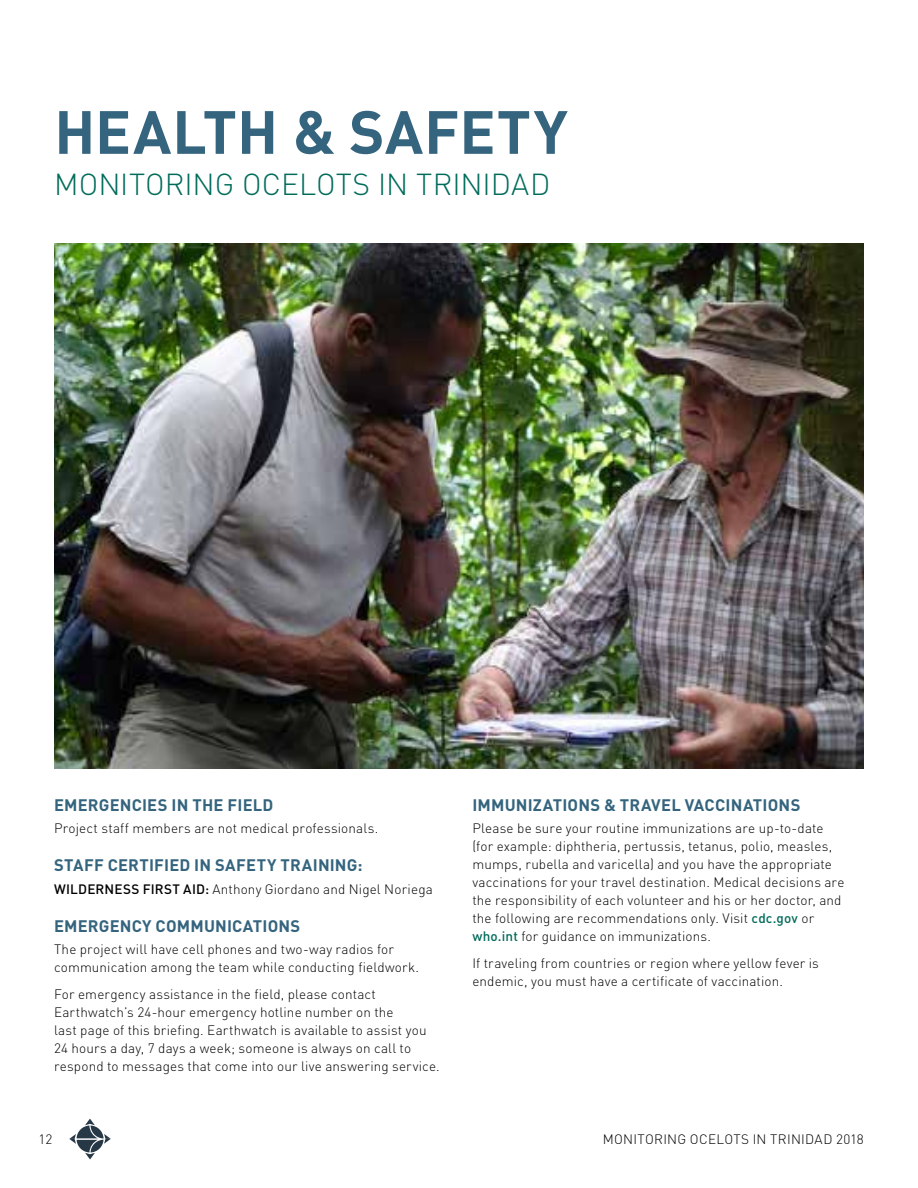
<style>
.page{position:relative;width:918px;height:1188px;background:#fff}
.page>*{position:absolute;margin:0;border:0;box-sizing:border-box;transform-origin:0 0}
.t1{font:700 60px "DINOT";letter-spacing:.01em;color:#35647e}
.t2{font:300 30px "DINOT";color:#006b5a}
.t3{font:700 16.5px "DINOT";letter-spacing:.01em;color:#35647e}
.t4{font:300 13.5px/18px "DINOT";letter-spacing:.01em;color:#000}
.s1{font-weight:500}
.s2{font-weight:500;color:#006b5a}
</style>
<div class="page">
<svg style="left:69px;top:1119px;width:42px;height:41px"></svg>
<img style="left:54px;top:243px;width:810px;height:525px">
<h1 class="t1" style="left:54px;top:85px;width:515px">HEALTH &amp; SAFETY</h1>
<h2 class="t2" style="left:54px;top:161px;width:498px">MONITORING OCELOTS IN TRINIDAD</h2>
<p class="t3" style="left:54px;top:792px;width:221px">EMERGENCIES IN THE FIELD</p>
<p class="t4" style="left:54px;top:818px;width:326px">Project staff members are not medical professionals.</p>
<p class="t3" style="left:54px;top:853px;width:310px">STAFF CERTIFIED IN SAFETY TRAINING:</p>
<p class="t4" style="left:54px;top:879px;width:380px"><span class="s1">WILDERNESS FIRST AID:</span> Anthony Giordano and Nigel Noriega</p>
<p class="t3" style="left:54px;top:913px;width:248px">EMERGENCY COMMUNICATIONS</p>
<p class="t4" style="left:54px;top:939px;width:367px">The project will have cell phones and two-way radios for communication among the team while conducting fieldwork.</p>
<p class="t4" style="left:54px;top:984px;width:387px">For emergency assistance in the field, please contact Earthwatch’s 24-hour emergency hotline number on the<br>last page of this briefing. Earthwatch is available to assist you 24 hours a day, 7 days a week; someone is always on call to respond to messages that come into our live answering service.</p>
<p class="t3" style="left:473px;top:792px;width:329px">IMMUNIZATIONS &amp; TRAVEL VACCINATIONS</p>
<p class="t4" style="left:472px;top:818px;width:374px">Please be sure your routine immunizations are up-to-date (for example: diphtheria, pertussis, tetanus, polio, measles, mumps, rubella and varicella) and you have the appropriate vaccinations for your travel destination. Medical decisions are the responsibility of each volunteer and his or her doctor, and the following are recommendations only. Visit <span class="s2">cdc.gov</span> or <span class="s2">who.int</span> for guidance on immunizations.</p>
<p class="t4" style="left:472px;top:953px;width:348px">If traveling from countries or region where yellow fever is endemic, you must have a certificate of vaccination.</p>
<p class="t4" style="left:39px;top:1129px;width:15px">12</p>
<p class="t4" style="left:603px;top:1129px;width:263px">MONITORING OCELOTS IN TRINIDAD 2018</p>
</div>
